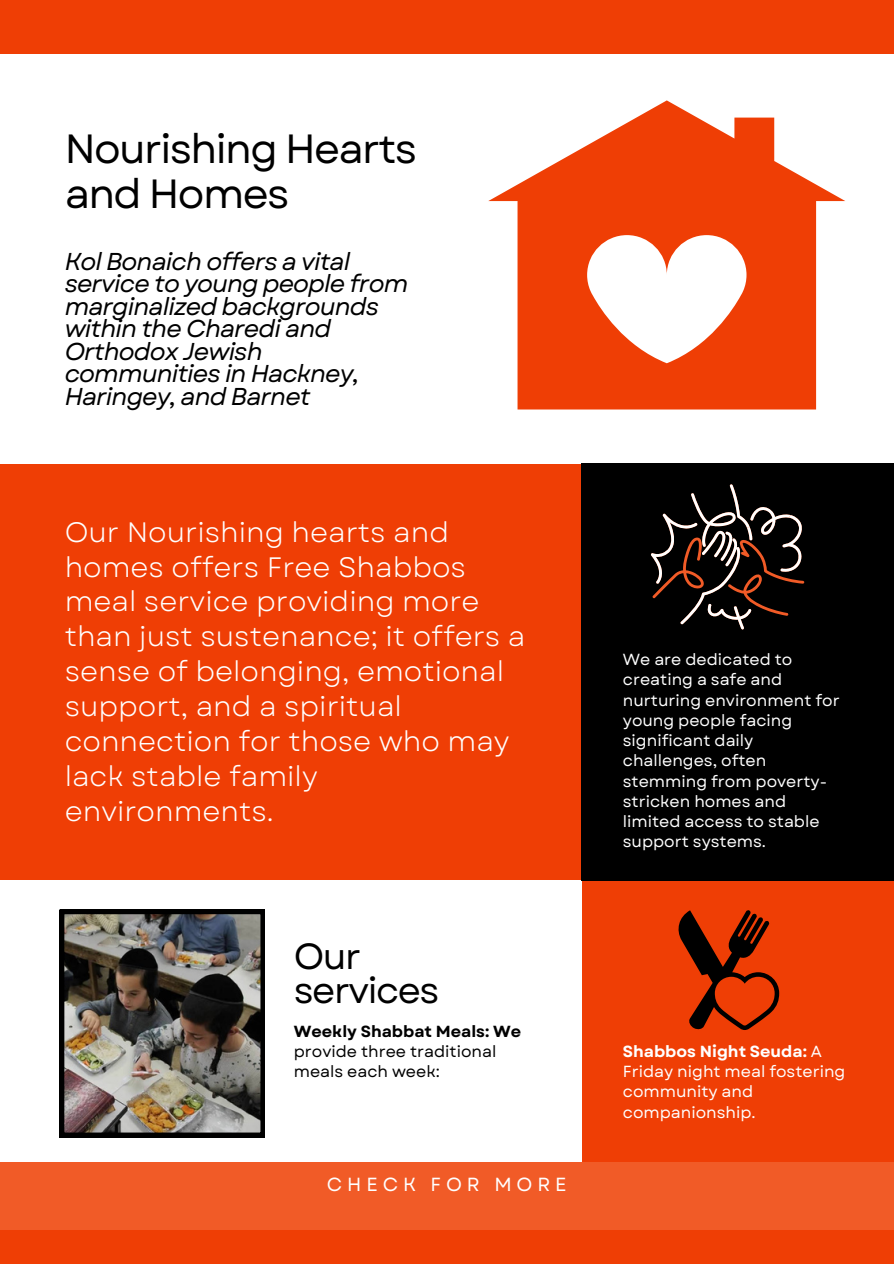
<style>
.page{position:relative;width:894px;height:1264px;background:#fff}
.page>*{position:absolute;margin:0;border:0;box-sizing:border-box;transform-origin:0 0}
.t1{font:40.8px/44.8px "Garet";letter-spacing:-.04em;color:#000}
.t2{font:36.3px/33.9px "Garet";letter-spacing:-.04em;color:#000}
.t3{font:28.05px/34.8px "Garet";color:#fff}
.t4{font:italic 24.3px/22.5px "Garet";letter-spacing:-.04em;color:#000}
.t5{font:18.9px "Garet";letter-spacing:.26em;color:#fff}
.t6{font:16.05px/20.2px "Garet";color:#fff}
.t7{font:16.05px/20.2px "Garet";color:#000}
.s1{font-weight:700}
</style>
<div class="page">
<div style="left:0;top:0;width:893px;height:1263px;background:#ef3e05"></div>
<div style="left:0;top:54px;width:893px;height:409px;background:#fff"></div>
<div style="left:0;top:880px;width:581px;height:329px;background:#fff"></div>
<div style="left:0;top:1162px;width:893px;height:67px;background:#f15b27"></div>
<div style="left:581px;top:463px;width:312px;height:417px;background:#000"></div>
<svg style="left:651px;top:484px;width:153px;height:145px"></svg>
<svg style="left:488px;top:100px;width:356px;height:309px;fill:#ef3e05"></svg>
<svg style="left:678px;top:910px;width:100px;height:120px"></svg>
<img style="left:60px;top:909px;width:205px;height:227px">
<h3 class="t1" style="left:65px;top:126px;width:354px">Nourishing Hearts and Homes</h3>
<p class="t4" style="left:65px;top:250px;width:345px">Kol Bonaich offers a vital service to young people from marginalized backgrounds within the Charedi and<br>Orthodox Jewish communities in Hackney,<br>Haringey, and Barnet</p>
<h4 class="t3" style="left:65px;top:514px;width:462px">Our Nourishing hearts and homes offers Free Shabbos meal service providing more than just sustenance; it offers a sense of belonging, emotional support, and a spiritual connection for those who may lack stable family environments.</h4>
<p class="t2" style="left:294px;top:939px;width:147px">Our services</p>
<p class="t7" style="left:294px;top:1020px;width:229px"><span class="s1">Weekly Shabbat Meals: We </span>provide three traditional meals each week:</p>
<h5 class="t5" style="left:327px;top:1171px;width:241px">CHECK FOR MORE</h5>
<p class="t6" style="left:622px;top:649px;width:218px">We are dedicated to creating a safe and nurturing environment for young people facing significant daily challenges, often stemming from poverty&shy;stricken homes and limited access to stable support systems.</p>
<h2 class="t6" style="left:622px;top:1041px;width:224px"><span class="s1">Shabbos Night Seuda:</span> A<br>Friday night meal fostering community and companionship.</h2>
</div>
